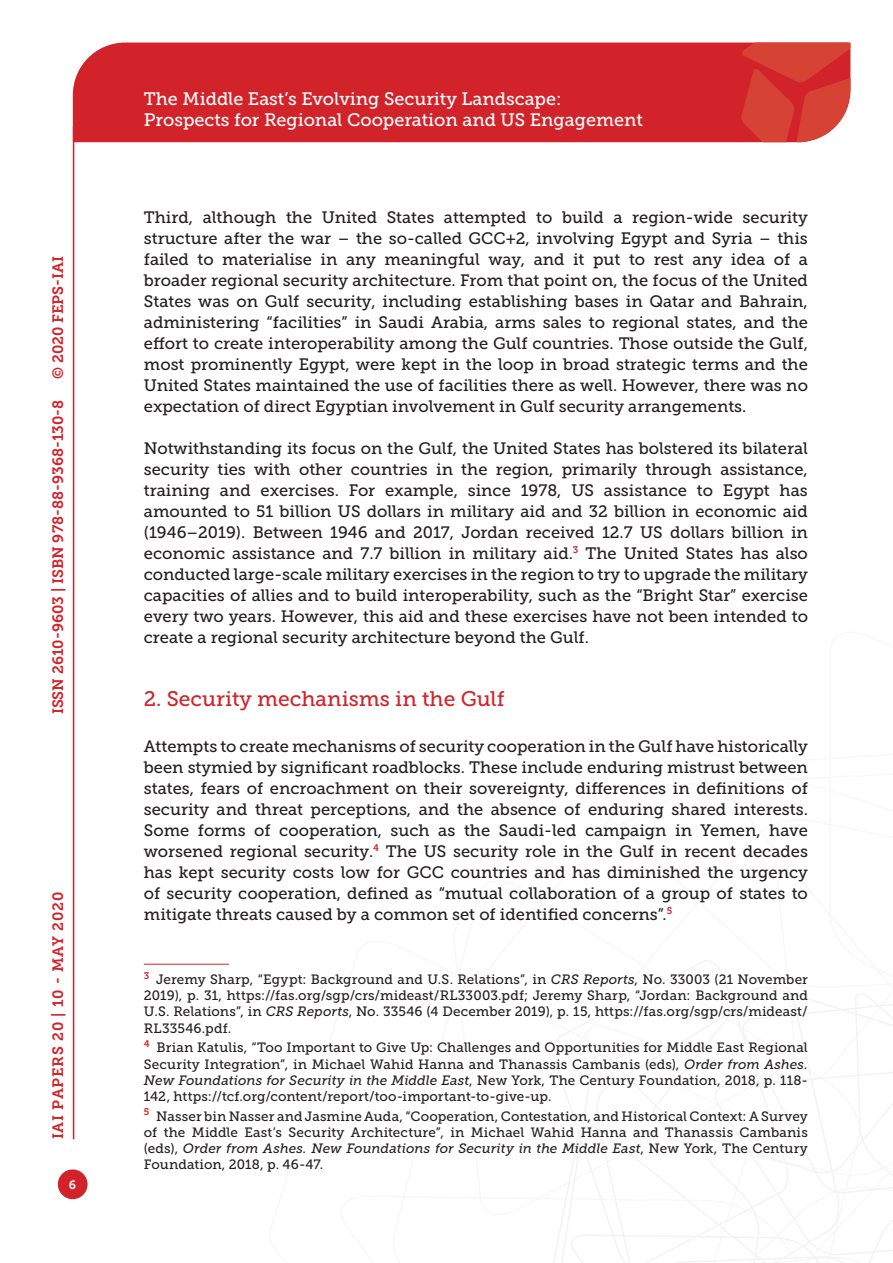
<style>
.page{position:relative;width:893px;height:1263px;background:#fff}
.page>*{position:absolute;margin:0;border:0;box-sizing:border-box;transform-origin:0 0}
.Titolo_paragrafo{font:21px "Museo Slab 500";color:#d2232a}
.t1{font:18px/21.6px "Museo Slab 500";color:#fff}
.Testo{font:16.5px/21px "Museo Slab 500";color:#231f20;text-align:justify}
.t2{font:15px "Museo Slab 700";color:#d2232a}
.t3{font:15px "Museo Slab 700";letter-spacing:.05em;color:#d2232a}
.Nota{font:13.5px/16.2px "Museo Slab 500";letter-spacing:.01em;color:#231f20;text-align:justify}
.t4{font:12px "Museo Slab 700";color:#fff}
.s1{font-style:italic}
</style>
<div class="page">
<svg style="left:553px;top:960px;width:340px;height:303px"></svg>
<div style="left:73px;top:43px;width:668px;height:99px;background:#d2232a"></div>
<svg style="left:741px;top:43px;width:109px;height:99px;background:#d6433b"></svg>
<div style="left:58px;top:1169px;width:30px;height:30px;background:#d2232a;border-radius:50%"></div>
<hr style="left:73px;top:126px;width:1px;height:1013px;background:#d2232a">
<hr style="left:144px;top:964px;width:85px;height:1px;background:#d2232a">
<p class="t2" style="left:50px;top:379px;width:125px;rotate:-90deg">© 2020 FEPS-IAI</p>
<p class="t2" style="left:49px;top:714px;width:316px;rotate:-90deg">ISSN 2610-9603 | ISBN 978-88-9368-130-8</p>
<p class="t3" style="left:50px;top:1139px;width:249px;rotate:-90deg">IAI PAPERS 20 | 10 - MAY 2020</p>
<p class="t4" style="left:69px;top:1178px;width:9px">6</p>
<p class="t1" style="left:144px;top:88px;width:500px">The Middle East’s Evolving Security Landscape:<br>Prospects for Regional Cooperation and US Engagement</p>
<p class="Testo" style="left:144px;top:207px;width:666px">Third, although the United States attempted to build a region-wide security structure after the war – the so-called GCC+2, involving Egypt and Syria – this failed to materialise in any meaningful way, and it put to rest any idea of a broader regional security architecture. From that point on, the focus of the United States was on Gulf security, including establishing bases in Qatar and Bahrain, administering “facilities” in Saudi Arabia, arms sales to regional states, and the effort to create interoperability among the Gulf countries. Those outside the Gulf, most prominently Egypt, were kept in the loop in broad strategic terms and the United States maintained the use of facilities there as well. However, there was no expectation of direct Egyptian involvement in Gulf security arrangements.</p>
<p class="Testo" style="left:144px;top:438px;width:666px">Notwithstanding its focus on the Gulf, the United States has bolstered its bilateral security ties with other countries in the region, primarily through assistance, training and exercises. For example, since 1978, US assistance to Egypt has amounted to 51 billion US dollars in military aid and 32 billion in economic aid (1946–2019). Between 1946 and 2017, Jordan received 12.7 US dollars billion in economic assistance and 7.7 billion in military aid.<sup>3</sup> The United States has also conducted large-scale military exercises in the region to try to upgrade the military capacities of allies and to build interoperability, such as the “Bright Star” exercise every two years. However, this aid and these exercises have not been intended to create a regional security architecture beyond the Gulf.</p>
<p class="Titolo_paragrafo" style="left:144px;top:687px;width:362px">2. Security mechanisms in the Gulf</p>
<p class="Testo" style="left:144px;top:736px;width:666px">Attempts to create mechanisms of security cooperation in the Gulf have historically been stymied by significant roadblocks. These include enduring mistrust between states, fears of encroachment on their sovereignty, differences in definitions of security and threat perceptions, and the absence of enduring shared interests.<br>Some forms of cooperation, such as the Saudi-led campaign in Yemen, have worsened regional security.<sup>4</sup> The US security role in the Gulf in recent decades has kept security costs low for GCC countries and has diminished the urgency of security cooperation, defined as “mutual collaboration of a group of states to mitigate threats caused by a common set of identified concerns”.<sup>5</sup></p>
<p class="Nota" style="left:144px;top:971px;width:666px"><sup>3</sup> Jeremy Sharp, “Egypt: Background and U.S. Relations”, in <span class="s1">CRS Reports</span>, No. 33003 (21 November 2019), p. 31, https://fas.org/sgp/crs/mideast/RL33003.pdf; Jeremy Sharp, “Jordan: Background and U.S. Relations”, in <span class="s1">CRS Reports</span>, No. 33546 (4 December 2019), p. 15, https://fas.org/sgp/crs/mideast/ RL33546.pdf.</p>
<p class="Nota" style="left:144px;top:1040px;width:666px"><sup>4</sup> Brian Katulis, “Too Important to Give Up: Challenges and Opportunities for Middle East Regional Security Integration”, in Michael Wahid Hanna and Thanassis Cambanis (eds), <span class="s1">Order from Ashes.<br>New Foundations for Security in the Middle East</span>, New York, The Century Foundation, 2018, p. 118- 142, https://tcf.org/content/report/too-important-to-give-up.</p>
<p class="Nota" style="left:144px;top:1108px;width:666px"><sup>5</sup> Nasser bin Nasser and Jasmine Auda, “Cooperation, Contestation, and Historical Context: A Survey of the Middle East’s Security Architecture”, in Michael Wahid Hanna and Thanassis Cambanis (eds), <span class="s1">Order from Ashes. New Foundations for Security in the Middle East</span>, New York, The Century Foundation, 2018, p. 46-47.</p>
</div>
